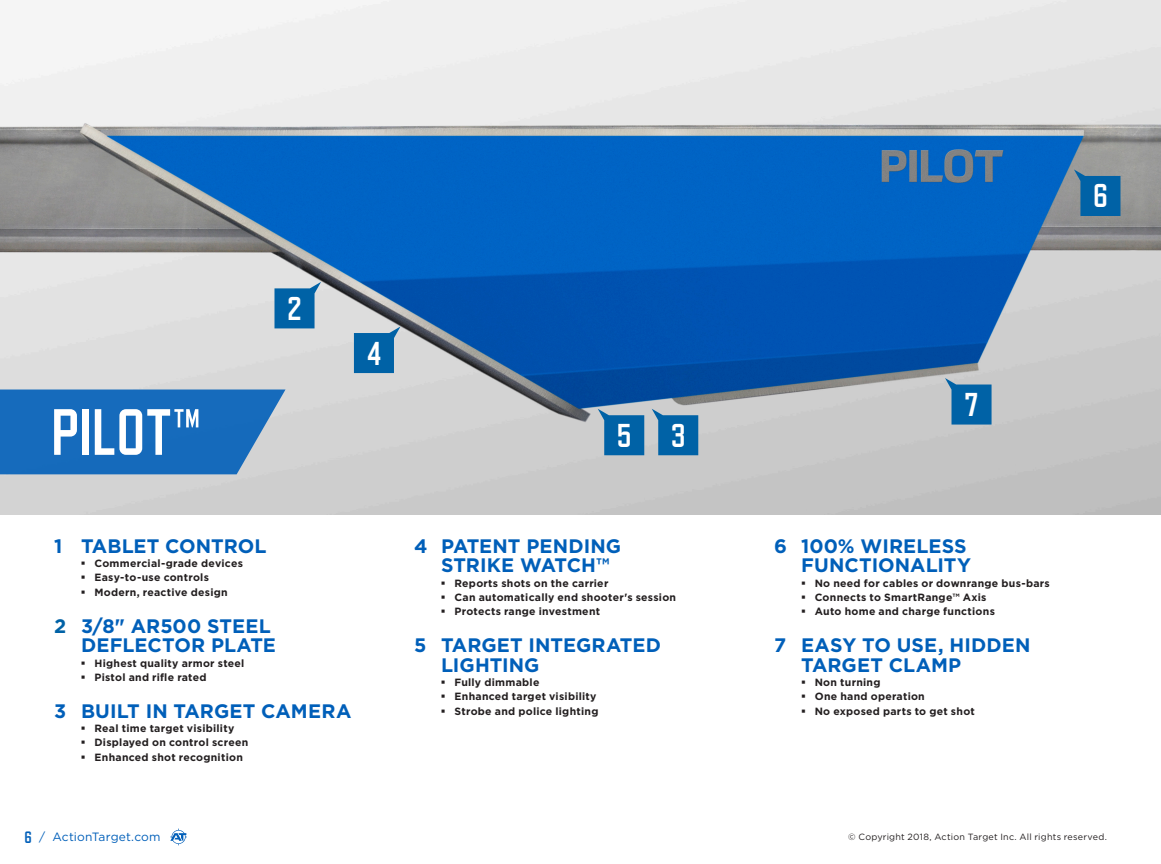
<style>
.page{position:relative;width:1161px;height:864px;background:#fff}
.page>*{position:absolute;margin:0;border:0;box-sizing:border-box;transform-origin:0 0}
.t1{font:700 65.25px "Refrigerator Deluxe";color:#fff}
.t2{font:700 33px "Refrigerator Deluxe";color:#fff}
.t3{font:700 19.5px/19.5px "Gotham";letter-spacing:.005em;color:#005fb9}
.t4{font:12px "Gotham";letter-spacing:.005em;color:#005fb9}
.t5{font:700 10.5px "Gotham";letter-spacing:.025em;color:#231f20}
.t6{font:9px "Gotham";letter-spacing:.02em;color:#231f20}
.s1{color:#0062a6}
.s2{font-family:"Refrigerator Deluxe";font-weight:700;font-size:16.5px}
</style>
<div class="page">
<img style="left:0;top:0;width:1161px;height:514px">
<svg style="left:0;top:390px;width:286px;height:84px"></svg>
<svg style="left:1074px;top:169px;width:46px;height:47px"></svg>
<svg style="left:945px;top:378px;width:47px;height:47px"></svg>
<svg style="left:598px;top:409px;width:46px;height:46px"></svg>
<svg style="left:652px;top:409px;width:46px;height:46px"></svg>
<svg style="left:275px;top:282px;width:46px;height:46px"></svg>
<svg style="left:354px;top:327px;width:46px;height:46px"></svg>
<svg style="left:170px;top:829px;width:17px;height:16px"></svg>
<h1 class="t1" style="left:51px;top:394px;width:152px">PILOT™</h1>
<h2 class="t2" style="left:287px;top:289px;width:16px">2</h2>
<h2 class="t2" style="left:367px;top:334px;width:16px">4</h2>
<h3 class="t3" style="left:54px;top:536px;width:214px">1 TABLET CONTROL</h3>
<p class="t5" style="left:81px;top:556px;width:163px">▪ Commercial-grade devices</p>
<p class="t5" style="left:81px;top:571px;width:129px">▪ Easy-to-use controls</p>
<p class="t5" style="left:81px;top:585px;width:148px">▪ Modern, reactive design</p>
<h3 class="t3" style="left:54px;top:616px;width:223px;text-align:right"><span class="s1">2</span> 3/8" AR500 STEEL<br>DEFLECTOR PLATE</h3>
<p class="t5" style="left:81px;top:656px;width:165px">▪ Highest quality armor steel</p>
<p class="t5" style="left:81px;top:670px;width:127px">▪ Pistol and rifle rated</p>
<h3 class="t3" style="left:54px;top:701px;width:299px">3 BUILT IN TARGET CAMERA</h3>
<p class="t5" style="left:81px;top:721px;width:155px">▪ Real time target visibility</p>
<p class="t5" style="left:81px;top:736px;width:169px">▪ Displayed on control screen</p>
<p class="t5" style="left:81px;top:750px;width:163px">▪ Enhanced shot recognition</p>
<h2 class="t2" style="left:617px;top:416px;width:70px">5 3</h2>
<h3 class="t3" style="left:441px;top:536px;width:182px;text-indent:-27px">4 PATENT PENDING<br>STRIKE WATCH™</h3>
<p class="t5" style="left:441px;top:576px;width:169px">▪ Reports shots on the carrier</p>
<p class="t5" style="left:441px;top:590px;width:237px">▪ Can automatically end shooter's session</p>
<p class="t5" style="left:441px;top:605px;width:161px">▪ Protects range investment</p>
<h3 class="t3" style="left:441px;top:635px;width:222px;text-indent:-27px">5 TARGET INTEGRATED<br>LIGHTING</h3>
<p class="t5" style="left:441px;top:675px;width:100px">▪ Fully dimmable</p>
<p class="t5" style="left:441px;top:690px;width:157px">▪ Enhanced target visibility</p>
<p class="t5" style="left:441px;top:704px;width:159px">▪ Strobe and police lighting</p>
<h2 class="t2" style="left:1093px;top:177px;width:16px">6</h2>
<h2 class="t2" style="left:965px;top:385px;width:15px">7</h2>
<h3 class="t3" style="left:774px;top:536px;width:198px;text-align:right">6 100% WIRELESS<br>FUNCTIONALITY</h3>
<p class="t5" style="left:801px;top:576px;width:250px">▪ No need for cables or downrange bus-bars</p>
<p class="t5" style="left:801px;top:590px;width:187px">▪ Connects to SmartRange™ Axis</p>
<p class="t5" style="left:801px;top:605px;width:195px">▪ Auto home and charge functions</p>
<h3 class="t3" style="left:801px;top:635px;width:231px;text-indent:-27px">7 EASY TO USE, HIDDEN<br>TARGET CLAMP</h3>
<p class="t5" style="left:801px;top:675px;width:81px">▪ Non turning</p>
<p class="t5" style="left:801px;top:690px;width:125px">▪ One hand operation</p>
<p class="t5" style="left:801px;top:704px;width:175px">▪ No exposed parts to get shot</p>
<p class="t4" style="left:24px;top:829px;width:138px"><span class="s2">6</span> / ActionTarget.com</p>
<p class="t6" style="left:848px;top:831px;width:260px">© Copyright 2018, Action Target Inc. All rights reserved.</p>
</div>
